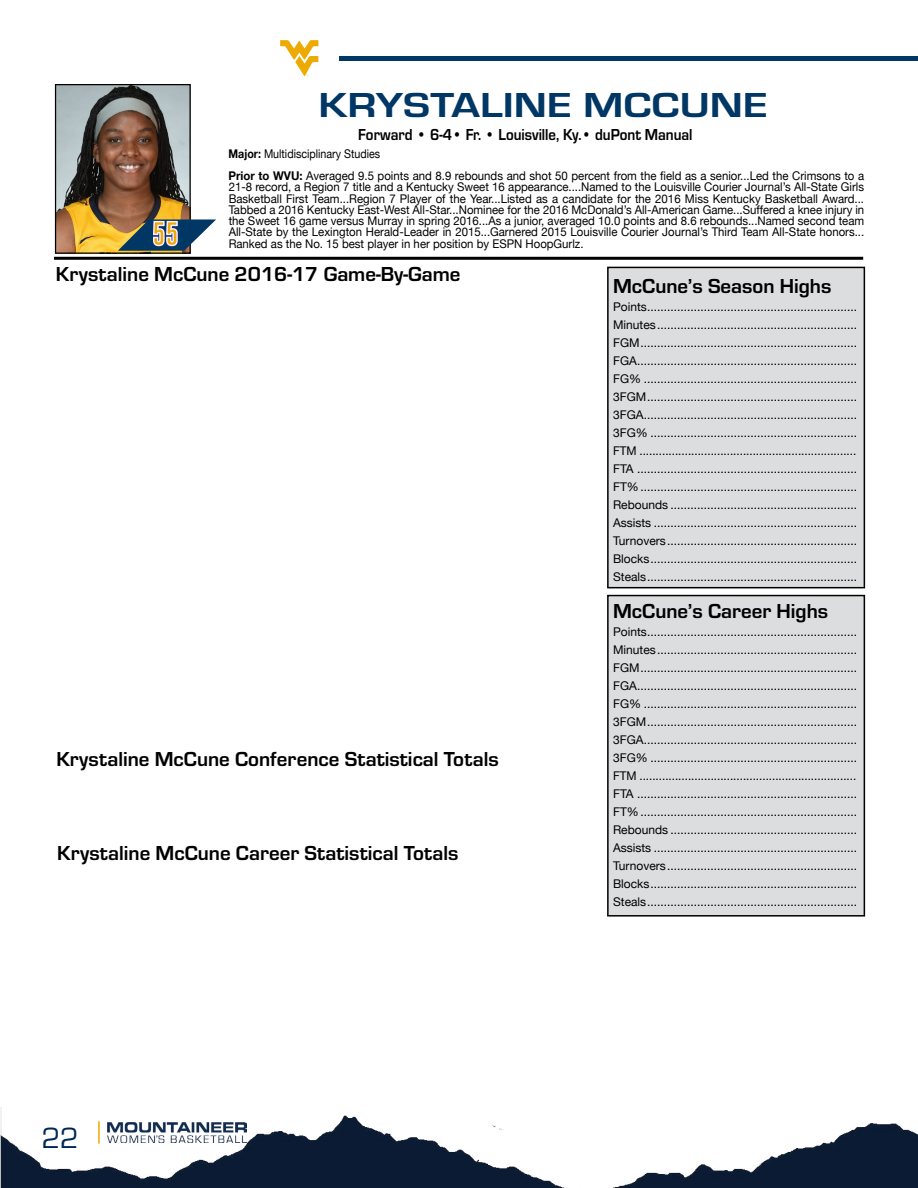
<style>
.page{position:relative;width:918px;height:1188px;background:#fff}
.page>*{position:absolute;margin:0;border:0;box-sizing:border-box;transform-origin:0 0}
.t1{font:700 36px "Eurostile";color:#003764;scale:1.25 1}
.t2{font:30.3px "Eurostile";color:#002856}
.t3{font:700 24px "Gobold";color:#edaa00}
.t4{font:700 21px "Eurostile";color:#000}
.t5{font:700 16.5px "Eurostile";color:#000;scale:.9 1}
.t6{font:12px/18px "Helvetica Neue";color:#000;text-align:justify}
.t7{font:12px/11.2px "Helvetica Neue";color:#000;text-align:justify;scale:.95 1}
.t8{font:12px/22.5px "Helvetica Neue";color:#000;scale:.89 1}
.s1{font-weight:700}
</style>
<div class="page">
<img style="left:0;top:1107px;width:918px;height:81px">
<svg style="left:280px;top:40px;width:38px;height:36px"></svg>
<hr style="left:339px;top:56px;width:579px;height:4px;background:#003764">
<hr style="left:98px;top:1121px;width:2px;height:23px;background:#edaa00">
<img style="left:107px;top:1121px;width:139px;height:22px">
<img style="left:57px;top:86px;width:132px;height:166px">
<div style="left:55px;top:84px;width:136px;height:170px;border:1px solid #000"></div>
<hr style="left:54px;top:257px;width:809px;height:3px;background:#000">
<div style="left:608px;top:267px;width:256px;height:321px;background:#dcddde"></div>
<div style="left:607px;top:267px;width:258px;height:321px;border:2px solid #000"></div>
<div style="left:608px;top:596px;width:256px;height:320px;background:#dcddde"></div>
<div style="left:607px;top:595px;width:258px;height:322px;border:2px solid #000"></div>
<svg style="left:118px;top:219px;width:98px;height:32px;background:#627785"></svg>
<h1 class="t1" style="left:318px;top:85px;width:361px">KRYSTALINE MCCUNE</h1>
<p class="t8" style="left:229px;top:142px;width:716px"><span class="s1">Major:</span> Multidisciplinary Studies<br><span class="s1">Prior to WVU:</span> Averaged 9.5 points and 8.9 rebounds and shot 50 percent from the field as a senior...Led the Crimsons to a</p>
<p class="t7" style="left:229px;top:181px;width:671px">21-8 record, a Region 7 title and a Kentucky Sweet 16 appearance....Named to the Louisville Courier Journal’s All-State Girls Basketball First Team...Region 7 Player of the Year...Listed as a candidate for the 2016 Miss Kentucky Basketball Award...<br>Tabbed a 2016 Kentucky East-West All-Star...Nominee for the 2016 McDonald’s All-American Game...Suffered a knee injury in the Sweet 16 game versus Murray in spring 2016...As a junior, averaged 10.0 points and 8.6 rebounds...Named second team All-State by the Lexington Herald-Leader in 2015...Garnered 2015 Louisville Courier Journal’s Third Team All-State honors...<br>Ranked as the No. 15 best player in her position by ESPN HoopGurlz.</p>
<h3 class="t4" style="left:56px;top:263px;width:406px">Krystaline McCune 2016-17 Game-By-Game</h3>
<h3 class="t5" style="left:358px;top:126px;width:373px">Forward • 6-4• Fr. • Louisville, Ky.• duPont Manual</h3>
<h3 class="t3" style="left:152px;top:218px;width:28px">55</h3>
<h3 class="t4" style="left:613px;top:275px;width:220px">McCune’s Season Highs</h3>
<p class="t6" style="left:613px;top:298px;width:246px">Points...............................................................<br>Minutes............................................................<br>FGM.................................................................<br>FGA..................................................................<br>FG% ................................................................<br>3FGM...............................................................<br>3FGA................................................................<br>3FG% ..............................................................<br>FTM ...................................................................<br>FTA ..................................................................<br>FT%.................................................................<br>Rebounds ........................................................<br>Assists .............................................................<br>Turnovers.........................................................<br>Blocks..............................................................<br>Steals...............................................................</p>
<h3 class="t4" style="left:56px;top:747px;width:444px">Krystaline McCune Conference Statistical Totals</h3>
<h3 class="t4" style="left:57px;top:841px;width:403px">Krystaline McCune Career Statistical Totals</h3>
<h2 class="t2" style="left:42px;top:1121px;width:39px">22</h2>
<h3 class="t4" style="left:613px;top:600px;width:217px">McCune’s Career Highs</h3>
<p class="t6" style="left:613px;top:623px;width:246px">Points...............................................................<br>Minutes............................................................<br>FGM.................................................................<br>FGA..................................................................<br>FG% ................................................................<br>3FGM...............................................................<br>3FGA................................................................<br>3FG% ..............................................................<br>FTM ...................................................................<br>FTA ..................................................................<br>FT%.................................................................<br>Rebounds ........................................................<br>Assists .............................................................<br>Turnovers.........................................................<br>Blocks..............................................................<br>Steals...............................................................</p>
</div>
